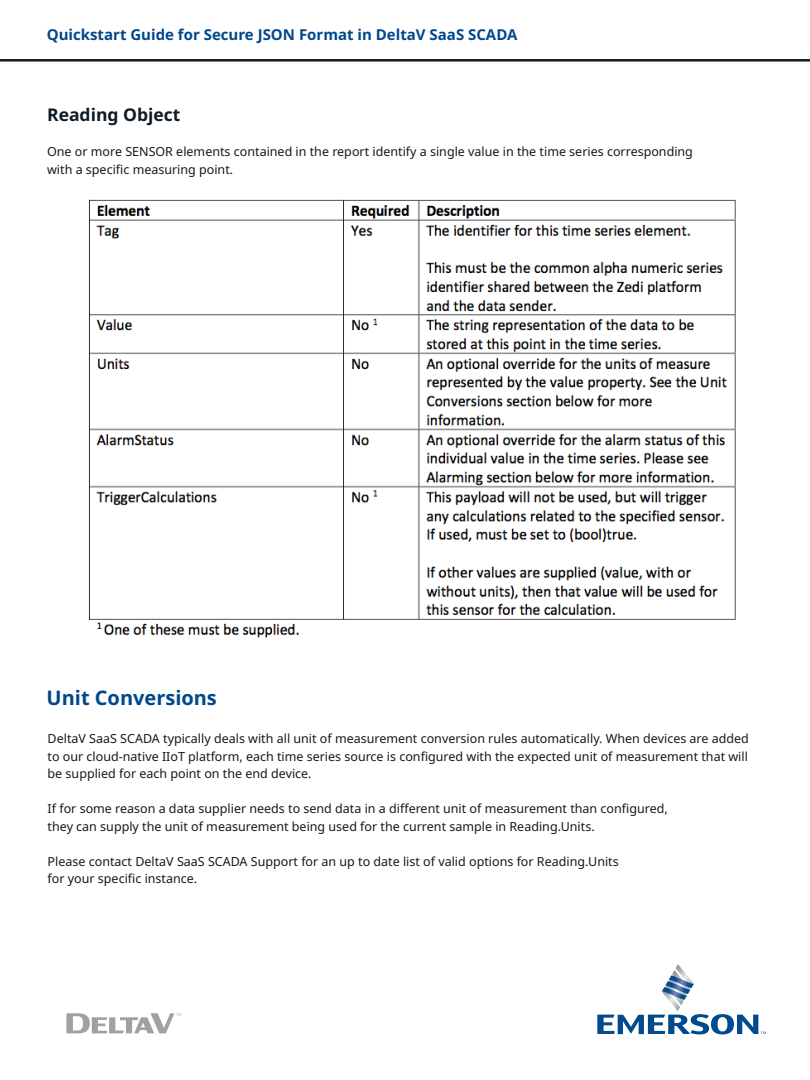
<style>
.page{position:relative;width:810px;height:1080px;background:#fff}
.page>*{position:absolute;margin:0;border:0;box-sizing:border-box;transform-origin:0 0}
.t1{font:700 20px "Noto Sans";color:#01478d}
.t2{font:700 17.5px "Noto Sans";color:#101a21}
.t3{font:700 15px "Noto Sans";color:#01478d}
.t4{font:12.5px/17.5px "Noto Sans";color:#101a21;text-align:justify}
</style>
<div class="page">
<hr style="left:0;top:59px;width:810px;height:3px;background:#101a21">
<svg style="left:597px;top:964px;width:169px;height:70px"></svg>
<svg style="left:66px;top:1013px;width:115px;height:20px"></svg>
<img style="left:89px;top:199px;width:647px;height:439px">
<p class="t3" style="left:47px;top:26px;width:472px">Quickstart Guide for Secure JSON Format in DeltaV SaaS SCADA</p>
<p class="t2" style="left:47px;top:105px;width:135px">Reading Object</p>
<p class="t4" style="left:47px;top:143px;width:647px">One or more SENSOR elements contained in the report identify a single value in the time series corresponding</p>
<p class="t4" style="left:47px;top:161px;width:188px">with a specific measuring point.</p>
<p class="t1" style="left:47px;top:687px;width:172px">Unit Conversions</p>
<p class="t4" style="left:48px;top:730px;width:703px">DeltaV SaaS SCADA typically deals with all unit of measurement conversion rules automatically. When devices are added to our cloud-native IIoT platform, each time series source is configured with the expected unit of measurement that will be supplied for each point on the end device.</p>
<p class="t4" style="left:48px;top:800px;width:622px">If for some reason a data supplier needs to send data in a different unit of measurement than configured,</p>
<p class="t4" style="left:48px;top:817px;width:549px">they can supply the unit of measurement being used for the current sample in Reading.Units.</p>
<p class="t4" style="left:48px;top:852px;width:573px">Please contact DeltaV SaaS SCADA Support for an up to date list of valid options for Reading.Units</p>
<p class="t4" style="left:48px;top:870px;width:151px">for your specific instance.</p>
</div>
